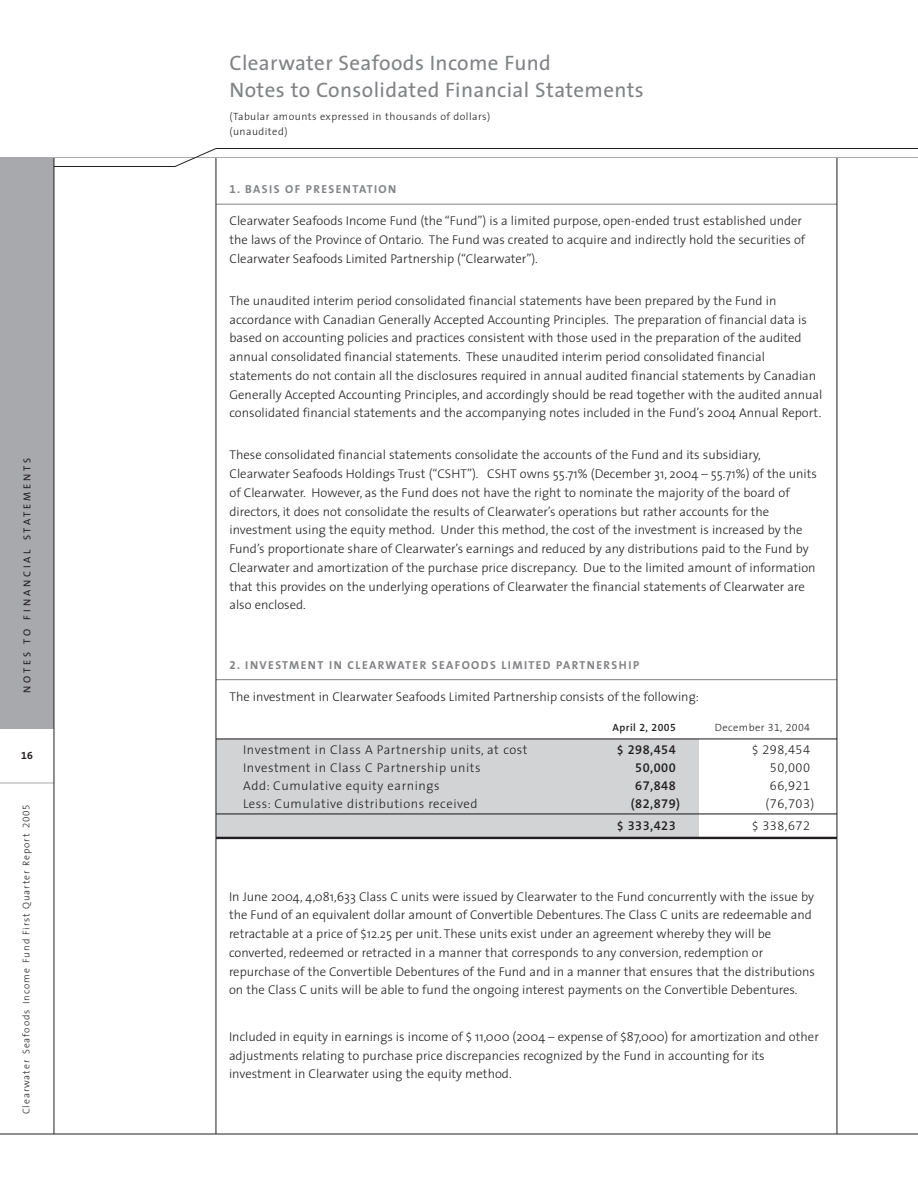
<style>
.page{position:relative;width:918px;height:1188px;background:#fff}
.page>*{position:absolute;margin:0;border:0;box-sizing:border-box;transform-origin:0 0}
.t1{font:21px/27px "The Sans";letter-spacing:.02em;color:#808285}
.t2{font:300 12.75px/18.8px "The Sans";color:#231f20}
.t3{font:300 12.75px "The Sans";letter-spacing:.045em;color:#231f20}
.t4{font:12.75px "The Sans Semi Bold Expert";letter-spacing:.04em;color:#231f20}
.t5{font:12.75px "The Sans Light Expert";letter-spacing:.04em;color:#231f20}
.t6{font:700 11.7px "The Sans";letter-spacing:.12em;color:#808285}
.t7{font:300 10.5px/15px "The Sans";letter-spacing:.045em;color:#231f20}
.t8{font:10.5px "The Sans Semi Bold Expert";color:#231f20}
.t9{font:10.5px "The Sans Bold Expert";color:#231f20}
.t10{font:10.2px "The Sans";letter-spacing:.285em;color:#231f20}
.t11{font:300 9.75px "The Sans";letter-spacing:.09em;color:#231f20}
.s1{font-family:"The Sans Light Expert";font-weight:400}
.s2{font-family:"The Sans Bold Expert";font-weight:400}
.s3{font-family:"The Sans";font-weight:600}
.s4{font-family:"The Sans";font-weight:300}
</style>
<div class="page">
<div style="left:216px;top:739px;width:482px;height:100px;background:#d1d3d4"></div>
<div style="left:0;top:158px;width:54px;height:571px;background:#a7a9ac"></div>
<hr style="left:0;top:783px;width:54px;height:1px;background:#a7a9ac">
<hr style="left:0;top:1134px;width:918px;height:1px;background:#231f20">
<hr style="left:216px;top:204px;width:621px;height:1px;background:#808285">
<hr style="left:216px;top:679px;width:621px;height:1px;background:#808285">
<hr style="left:54px;top:158px;width:1px;height:976px;background:#231f20">
<hr style="left:216px;top:158px;width:1px;height:976px;background:#231f20">
<hr style="left:837px;top:158px;width:1px;height:976px;background:#231f20">
<hr style="left:0;top:157px;width:918px;height:1px;background:#a7a9ac">
<hr style="left:54px;top:166px;width:121px;height:1px;background:#231f20">
<hr style="left:216px;top:148px;width:702px;height:1px;background:#231f20">
<svg style="left:175px;top:148px;width:42px;height:19px"></svg>
<hr style="left:216px;top:813px;width:621px;height:1px;background:#231f20">
<hr style="left:216px;top:738px;width:621px;height:1px;background:#231f20">
<hr style="left:216px;top:837px;width:621px;height:2px;background:#231f20">
<p class="t10" style="left:23px;top:693px;width:236px;rotate:-90deg">NOTES TO FINANCIAL STATEMENTS</p>
<p class="t9" style="left:21px;top:749px;width:13px">16</p>
<p class="t11" style="left:22px;top:1114px;width:312px;rotate:-90deg">Clearwater Seafoods Income Fund First Quarter Report <span class="s1">2005</span></p>
<h1 class="t1" style="left:229px;top:51px;width:416px">Clearwater Seafoods Income Fund<br>Notes to Consolidated Financial Statements</h1>
<p class="t7" style="left:229px;top:110px;width:262px">(Tabular amounts expressed in thousands of dollars) (unaudited)</p>
<p class="t6" style="left:229px;top:185px;width:168px"><span class="s2">1</span>. BASIS OF PRESENTATION</p>
<p class="t2" style="left:229px;top:213px;width:577px">Clearwater Seafoods Income Fund (the “Fund”) is a limited purpose, open-ended trust established under the laws of the Province of Ontario. The Fund was created to acquire and indirectly hold the securities of<br>Clearwater Seafoods Limited Partnership (“Clearwater”).</p>
<p class="t2" style="left:229px;top:293px;width:595px">The unaudited interim period consolidated financial statements have been prepared by the Fund in accordance with Canadian Generally Accepted Accounting Principles. The preparation of financial data is based on accounting policies and practices consistent with those used in the preparation of the audited annual consolidated financial statements. These unaudited interim period consolidated financial statements do not contain all the disclosures required in annual audited financial statements by Canadian Generally Accepted Accounting Principles, and accordingly should be read together with the audited annual consolidated financial statements and the accompanying notes included in the Fund’s 2004 Annual Report.</p>
<p class="t2" style="left:229px;top:447px;width:589px">These consolidated financial statements consolidate the accounts of the Fund and its subsidiary, Clearwater Seafoods Holdings Trust (“CSHT”). CSHT owns 55.71% (December 31, 2004 – 55.71%) of the units of Clearwater. However, as the Fund does not have the right to nominate the majority of the board of directors, it does not consolidate the results of Clearwater’s operations but rather accounts for the investment using the equity method. Under this method, the cost of the investment is increased by the Fund’s proportionate share of Clearwater’s earnings and reduced by any distributions paid to the Fund by Clearwater and amortization of the purchase price discrepancy. Due to the limited amount of information that this provides on the underlying operations of Clearwater the financial statements of Clearwater are also enclosed.</p>
<p class="t6" style="left:229px;top:660px;width:411px"><span class="s2">2</span>. INVESTMENT IN CLEARWATER SEAFOODS LIMITED PARTNERSHIP</p>
<p class="t2" style="left:229px;top:689px;width:471px">The investment in Clearwater Seafoods Limited Partnership consists of the following:</p>
<p class="t8" style="left:613px;top:722px;width:65px"><span class="s3">April</span> 2, 2005</p>
<p class="t7" style="left:715px;top:721px;width:97px">December <span class="s1">31, 2004</span></p>
<p class="t3" style="left:243px;top:745px;width:286px">Investment in Class A Partnership units, at cost</p>
<p class="t4" style="left:617px;top:742px;width:60px"><span class="s3">$</span> 298,454</p>
<p class="t5" style="left:752px;top:742px;width:59px"><span class="s4">$</span> 298,454</p>
<p class="t3" style="left:243px;top:763px;width:239px">Investment in Class C Partnership units</p>
<p class="t4" style="left:635px;top:760px;width:42px">50,000</p>
<p class="t5" style="left:770px;top:760px;width:42px">50,000</p>
<p class="t3" style="left:243px;top:781px;width:198px">Add: Cumulative equity earnings</p>
<p class="t4" style="left:635px;top:778px;width:42px">67,848</p>
<p class="t5" style="left:770px;top:778px;width:42px">66,921</p>
<p class="t3" style="left:243px;top:799px;width:236px">Less: Cumulative distributions received</p>
<p class="t4" style="left:631px;top:796px;width:51px"><span class="s3">(</span>82,879<span class="s3">)</span></p>
<p class="t5" style="left:766px;top:796px;width:50px"><span class="s4">(</span>76,703<span class="s4">)</span></p>
<p class="t4" style="left:617px;top:819px;width:60px"><span class="s3">$</span> 333,423</p>
<p class="t5" style="left:752px;top:819px;width:59px"><span class="s4">$</span> 338,672</p>
<p class="t2" style="left:229px;top:888px;width:588px">In June 2004, 4,081,633 Class C units were issued by Clearwater to the Fund concurrently with the issue by the Fund of an equivalent dollar amount of Convertible Debentures. The Class C units are redeemable and retractable at a price of $12.25 per unit. These units exist under an agreement whereby they will be converted, redeemed or retracted in a manner that corresponds to any conversion, redemption or repurchase of the Convertible Debentures of the Fund and in a manner that ensures that the distributions on the Class C units will be able to fund the ongoing interest payments on the Convertible Debentures.</p>
<p class="t2" style="left:229px;top:1028px;width:591px">Included in equity in earnings is income of $ 11,000 (2004 – expense of $87,000) for amortization and other adjustments relating to purchase price discrepancies recognized by the Fund in accounting for its investment in Clearwater using the equity method.</p>
</div>
